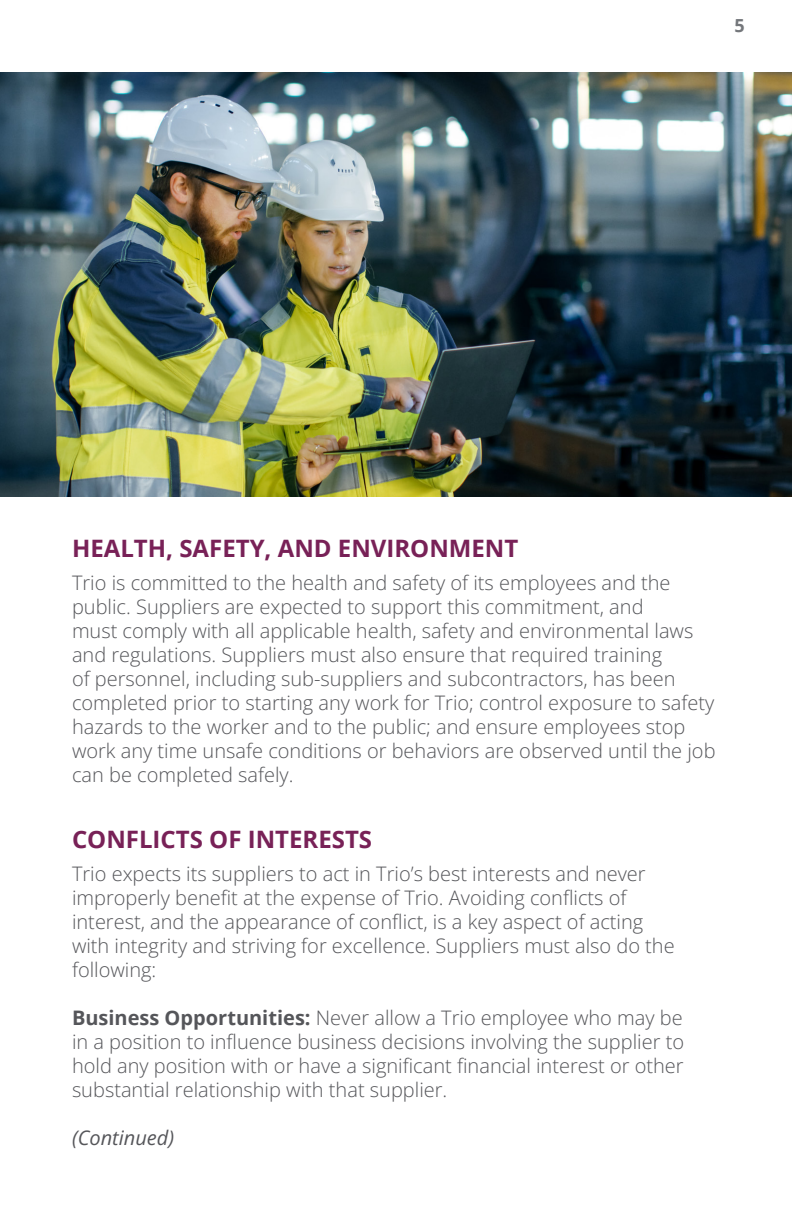
<style>
.page{position:relative;width:792px;height:1224px;background:#fff}
.page>*{position:absolute;margin:0;border:0;box-sizing:border-box;transform-origin:0 0}
.t1{font:700 24px "Open Sans";color:#782157}
.t2{font:20px/24px "Open Sans";color:#55565a}
.t3{font:italic 20px "Open Sans";color:#55565a}
.t4{font:700 18px "Open Sans";color:#74777b}
.s1{font-weight:700}
</style>
<div class="page">
<img style="left:0;top:72px;width:792px;height:425px">
<p class="t4" style="left:734px;top:13px;width:12px">5</p>
<p class="t1" style="left:72px;top:532px;width:448px">HEALTH, SAFETY, AND ENVIRONMENT</p>
<p class="t2" style="left:72px;top:570px;width:645px">Trio is committed to the health and safety of its employees and the public. Suppliers are expected to support this commitment, and<br>must comply with all applicable health, safety and environmental laws and regulations. Suppliers must also ensure that required training<br>of personnel, including sub-suppliers and subcontractors, has been completed prior to starting any work for Trio; control exposure to safety hazards to the worker and to the public; and ensure employees stop work any time unsafe conditions or behaviors are observed until the job can be completed safely.</p>
<p class="t1" style="left:72px;top:822px;width:302px">CONFLICTS OF INTERESTS</p>
<p class="t2" style="left:72px;top:861px;width:604px">Trio expects its suppliers to act in Trio’s best interests and never improperly benefit at the expense of Trio. Avoiding conflicts of interest, and the appearance of conflict, is a key aspect of acting with integrity and striving for excellence. Suppliers must also do the following:</p>
<p class="t2" style="left:72px;top:1005px;width:614px;text-align:justify"><span class="s1">Business Opportunities:</span> Never allow a Trio employee who may be in a position to influence business decisions involving the supplier to hold any position with or have a significant financial interest or other substantial relationship with that supplier.</p>
<p class="t3" style="left:72px;top:1123px;width:104px">(Continued)</p>
</div>
